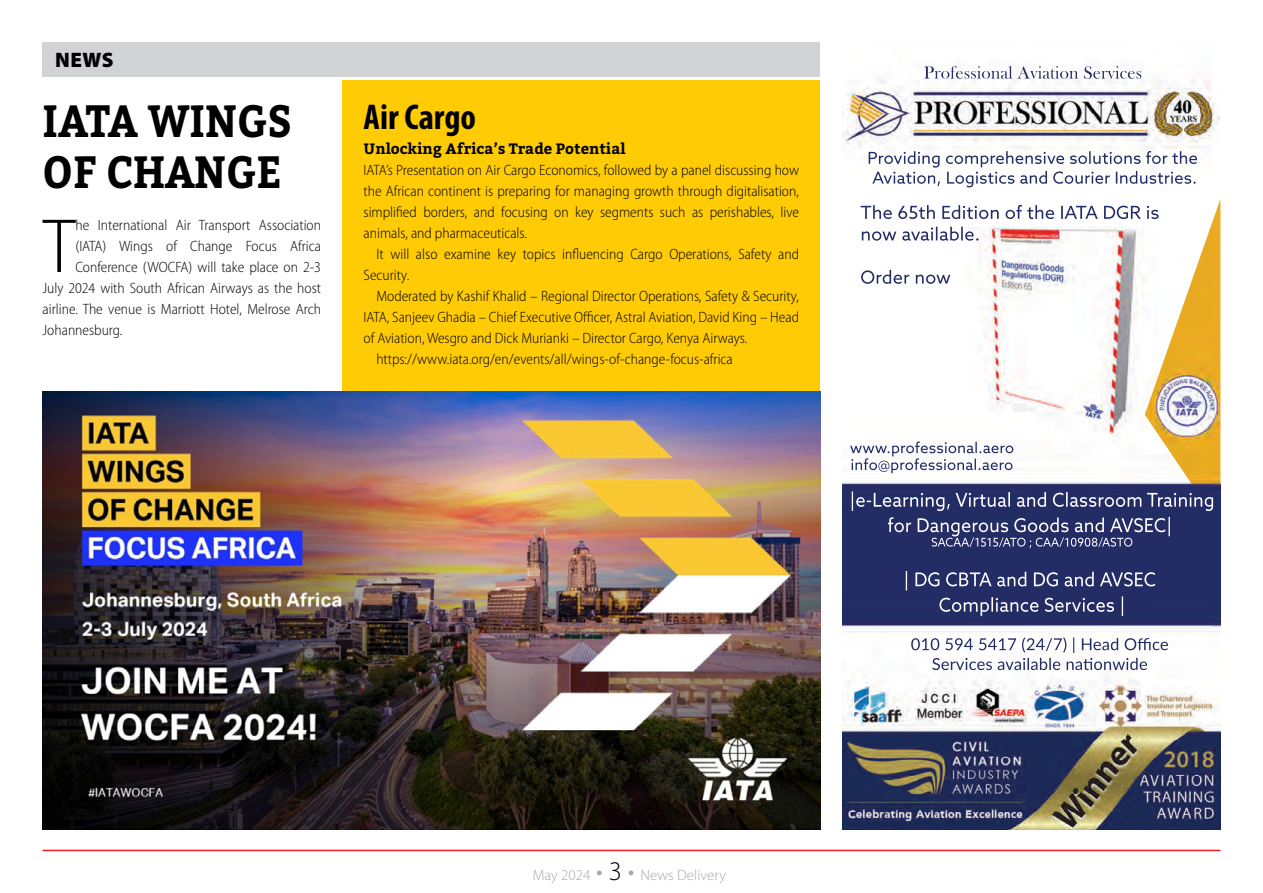
<style>
.page{position:relative;width:1263px;height:893px;background:#fff}
.page>*{position:absolute;margin:0;border:0;box-sizing:border-box;transform-origin:0 0}
.Drop_Cap_First_Para{font:300 semi-condensed 77.25px "Myriad Pro";color:#000}
.Headline_1{font:700 45px/51px "Bitter";color:#000;scale:.9 1}
.Headline_24pt{font:700 condensed 36px "Myriad Pro";color:#000}
._14pt_headline{font:900 21px "Myriad Pro";color:#000}
.Body_Copy{font:300 semi-condensed 15px/21px "Myriad Pro";color:#000}
.First_Para{font:300 semi-condensed 15px/21px "Myriad Pro";color:#000;text-align:justify}
.Drop_Cap_First_Para-2{font:300 semi-condensed 15px "Myriad Pro";color:#000}
.Crosshead_small_head{font:700 15px "Bitter";color:#000}
.t1{font:300 15px "Myriad Pro";color:#a7a9ac}
.s1{font-size:27px}
.s2{font-size:27px;color:#000}
</style>
<div class="page">
<div style="left:342px;top:81px;width:478px;height:315px;background:#ffcb05"></div>
<img style="left:842px;top:66px;width:378px;height:762px">
<img style="left:1145px;top:199px;width:75px;height:328px">
<div style="left:43px;top:43px;width:777px;height:34px;background:#d1d3d4"></div>
<img style="left:43px;top:392px;width:777px;height:437px">
<hr style="left:43px;top:850px;width:1177px;height:1px;background:#ed1d24">
<p class="_14pt_headline" style="left:55px;top:46px;width:60px">NEWS</p>
<p class="Headline_1" style="left:43px;top:94px;width:279px">IATA WINGS<br>OF CHANGE</p>
<p class="Drop_Cap_First_Para" style="left:43px;top:200px;width:34px">T</p>
<p class="Drop_Cap_First_Para-2" style="left:75px;top:216px;width:247px">he International Air Transport Association</p>
<p class="Drop_Cap_First_Para-2" style="left:75px;top:237px;width:247px">(IATA) Wings of Change Focus Africa</p>
<p class="Drop_Cap_First_Para-2" style="left:75px;top:258px;width:247px">Conference (WOCFA) will take place on 2-3</p>
<p class="Drop_Cap_First_Para-2" style="left:43px;top:279px;width:280px">July 2024 with South African Airways as the host</p>
<p class="Drop_Cap_First_Para-2" style="left:43px;top:300px;width:280px">airline. The venue is Marriott Hotel, Melrose Arch</p>
<p class="Drop_Cap_First_Para-2" style="left:43px;top:321px;width:82px">Johannesburg.</p>
<p class="Headline_24pt" style="left:364px;top:95px;width:114px">Air Cargo</p>
<p class="Crosshead_small_head" style="left:364px;top:137px;width:264px">Unlocking Africa’s Trade Potential</p>
<p class="First_Para" style="left:364px;top:160px;width:437px">IATA’s Presentation on Air Cargo Economics, followed by a panel discussing how the African continent is preparing for managing growth through digitalisation, simplified borders, and focusing on key segments such as perishables, live animals, and pharmaceuticals.</p>
<p class="Body_Copy" style="left:364px;top:244px;width:437px;text-indent:13px">It will also examine key topics influencing Cargo Operations, Safety and<br>Security.</p>
<p class="Body_Copy" style="left:364px;top:286px;width:437px;text-align:justify;text-indent:13px">Moderated by Kashif Khalid – Regional Director Operations, Safety &amp; Security, IATA, Sanjeev Ghadia – Chief Executive Officer, Astral Aviation, David King – Head of Aviation, Wesgro and Dick Murianki – Director Cargo, Kenya Airways.</p>
<p class="Body_Copy" style="left:376px;top:349px;width:358px">https://www.iata.org/en/events/all/wings-of-change-focus-africa</p>
<p class="t1" style="left:533px;top:866px;width:195px">May 2024 <span class="s1">•</span> <span class="s2">3</span> <span class="s1">•</span> News Delivery</p>
</div>
